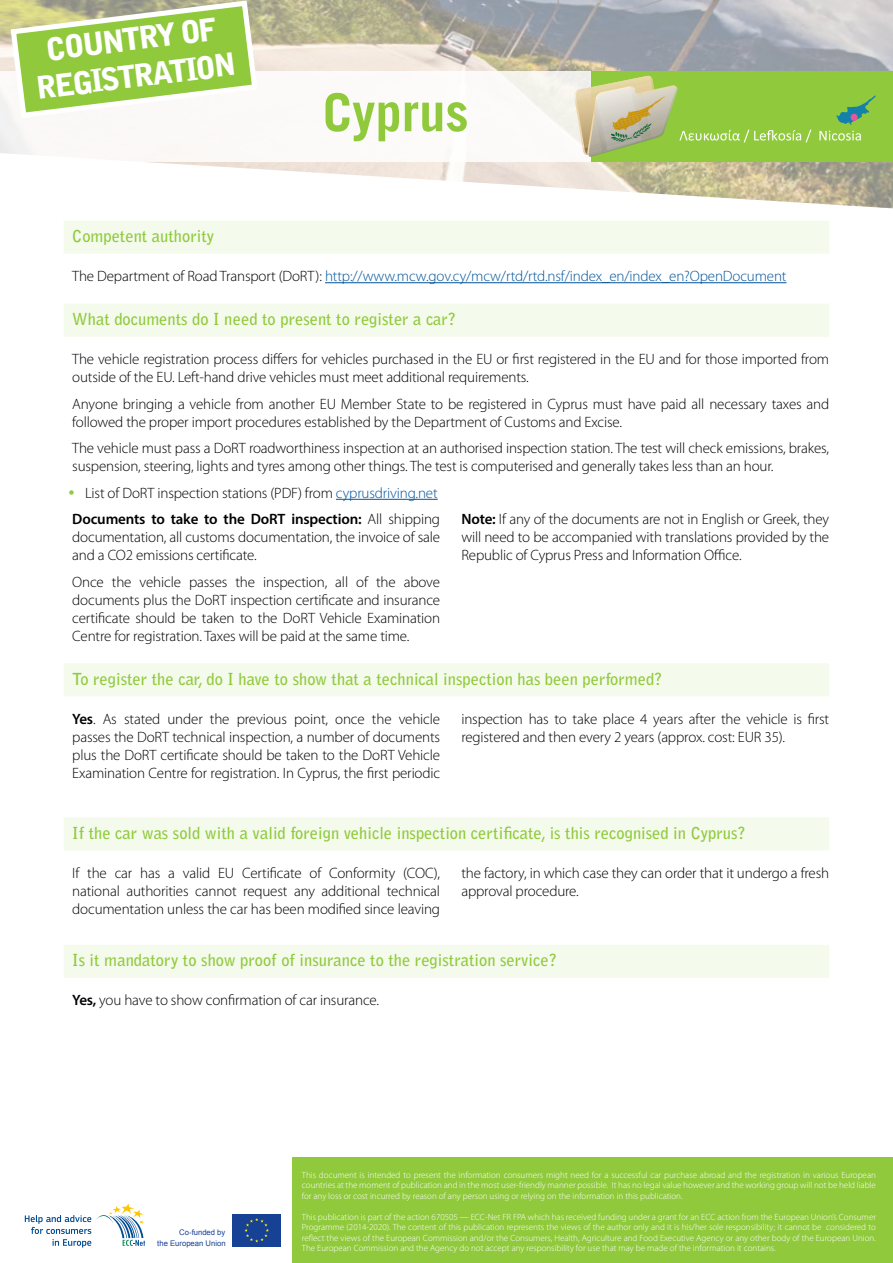
<style>
.page{position:relative;width:893px;height:1263px;background:#fff}
.page>*{position:absolute;margin:0;border:0;box-sizing:border-box;transform-origin:0 0}
.t1{font:700 52.5px "Trade Gothic LT Com";color:#90ca3c}
.t2{font:900 30.75px/36.9px "Bell Gothic Std";color:#fff;text-align:center}
.t3{font:700 16.5px "Bell Gothic Std";color:#90ca3c}
.t4{font:300 15px/18px "Myriad Pro";letter-spacing:-.01em;color:#000}
.t5{font:300 15px "Myriad Pro";letter-spacing:-.01em;color:#01549c}
.t6{font:300 9px/10.5px "Myriad Pro";color:#fff;text-align:justify}
.t7{font:7.8px/10.8px "Arial";color:#164194;text-align:right}
.s1{color:#000}
.s2{color:#01549c}
.s3{font-weight:600}
</style>
<div class="page">
<img style="left:0;top:0;width:893px;height:208px">
<div style="left:293px;top:1158px;width:600px;height:105px;background:#90ca3c"></div>
<div style="left:0;top:71px;width:893px;height:91px;background:#fcfaf8"></div>
<div style="left:591px;top:71px;width:302px;height:91px;background:#90ca3c"></div>
<svg style="left:8px;top:0;width:252px;height:121px"></svg>
<svg style="left:25px;top:1204px;width:120px;height:43px"></svg>
<svg style="left:232px;top:1246px;width:49px;height:1px"></svg>
<div style="left:232px;top:1214px;width:49px;height:32px;background:#164194"></div>
<svg style="left:244px;top:1218px;width:25px;height:24px"></svg>
<svg style="left:574px;top:76px;width:302px;height:81px"></svg>
<div style="left:64px;top:221px;width:765px;height:33px;background:#f4faec"></div>
<hr style="left:325px;top:282px;width:461px;height:1px;background:#01549c">
<div style="left:64px;top:304px;width:765px;height:33px;background:#f4faec"></div>
<hr style="left:336px;top:499px;width:102px;height:1px;background:#01549c">
<div style="left:64px;top:663px;width:765px;height:33px;background:#f4faec"></div>
<div style="left:64px;top:817px;width:765px;height:33px;background:#f4faec"></div>
<div style="left:64px;top:945px;width:765px;height:33px;background:#f4faec"></div>
<h2 class="t2" style="left:30px;top:33px;width:202px;rotate:-7deg">COUNTRY OF<br>REGISTRATION</h2>
<h1 class="t1" style="left:323px;top:80px;width:147px">Cyprus</h1>
<p class="t3" style="left:72px;top:226px;width:144px">Competent authority</p>
<p class="t5" style="left:72px;top:267px;width:716px"><span class="s1">The Department of Road Transport (DoRT):</span> http://www.mcw.gov.cy/mcw/rtd/rtd.nsf/index_en/index_en?OpenDocument</p>
<p class="t3" style="left:72px;top:309px;width:385px">What documents do I need to present to register a car?</p>
<p class="t4" style="left:72px;top:350px;width:758px">The vehicle registration process differs for vehicles purchased in the EU or first registered in the EU and for those imported from outside of the EU. Left-hand drive vehicles must meet additional requirements.</p>
<p class="t4" style="left:72px;top:395px;width:758px">Anyone bringing a vehicle from another EU Member State to be registered in Cyprus must have paid all necessary taxes and followed the proper import procedures established by the Department of Customs and Excise.</p>
<p class="t4" style="left:72px;top:439px;width:758px">The vehicle must pass a DoRT roadworthiness inspection at an authorised inspection station. The test will check emissions, brakes, suspension, steering, lights and tyres among other things. The test is computerised and generally takes less than an hour.</p>
<p class="t4" style="left:72px;top:479px;width:369px;line-height:26.5px;text-align:right">List of DoRT inspection stations (PDF) from <span class="s2">cyprusdriving.net<br></span><span class="s3">Documents to take to the DoRT inspection:</span> All shipping</p>
<p class="t4" style="left:72px;top:528px;width:369px">documentation, all customs documentation, the invoice of sale and a CO2 emissions certificate.</p>
<p class="t4" style="left:72px;top:573px;width:369px;text-align:justify">Once the vehicle passes the inspection, all of the above documents plus the DoRT inspection certificate and insurance certificate should be taken to the DoRT Vehicle Examination Centre for registration. Taxes will be paid at the same time.</p>
<p class="t4" style="left:461px;top:510px;width:369px;text-align:justify"><span class="s3">Note:</span> If any of the documents are not in English or Greek, they will need to be accompanied with translations provided by the Republic of Cyprus Press and Information Office.</p>
<p class="t3" style="left:72px;top:669px;width:592px">To register the car, do I have to show that a technical inspection has been performed?</p>
<p class="t4" style="left:72px;top:710px;width:369px;text-align:justify"><span class="s3">Yes</span>. As stated under the previous point, once the vehicle passes the DoRT technical inspection, a number of documents plus the DoRT certificate should be taken to the DoRT Vehicle Examination Centre for registration. In Cyprus, the first periodic</p>
<p class="t4" style="left:461px;top:710px;width:369px">inspection has to take place 4 years after the vehicle is first registered and then every 2 years (approx. cost: EUR 35).</p>
<p class="t3" style="left:72px;top:823px;width:675px">If the car was sold with a valid foreign vehicle inspection certificate, is this recognised in Cyprus?</p>
<p class="t4" style="left:72px;top:864px;width:369px;text-align:justify">If the car has a valid EU Certificate of Conformity (COC), national authorities cannot request any additional technical documentation unless the car has been modified since leaving</p>
<p class="t4" style="left:461px;top:864px;width:369px">the factory, in which case they can order that it undergo a fresh approval procedure.</p>
<p class="t3" style="left:72px;top:950px;width:486px">Is it mandatory to show proof of insurance to the registration service?</p>
<p class="t4" style="left:72px;top:991px;width:308px"><span class="s3">Yes,</span> you have to show confirmation of car insurance.</p>
<p class="t7" style="left:157px;top:1227px;width:70px">Co-funded by<br>the European Union</p>
<p class="t6" style="left:302px;top:1169px;width:575px">This document is intended to present the information consumers might need for a successful car purchase abroad and the registration in various European countries at the moment of publication and in the most user-friendly manner possible. It has no legal value however and the working group will not be held liable for any loss or cost incurred by reason of any person using or relying on the information in this publication.</p>
<p class="t6" style="left:302px;top:1211px;width:576px">This publication is part of the action 670505 — ECC-Net FR FPA which has received funding under a grant for an ECC action from the European Union’s Consumer Programme (2014-2020). The content of this publication represents the views of the author only and it is his/her sole responsibility; it cannot be considered to reflect the views of the European Commission and/or the Consumers, Health, Agriculture and Food Executive Agency or any other body of the European Union.<br>The European Commission and the Agency do not accept any responsibility for use that may be made of the information it contains.</p>
</div>
